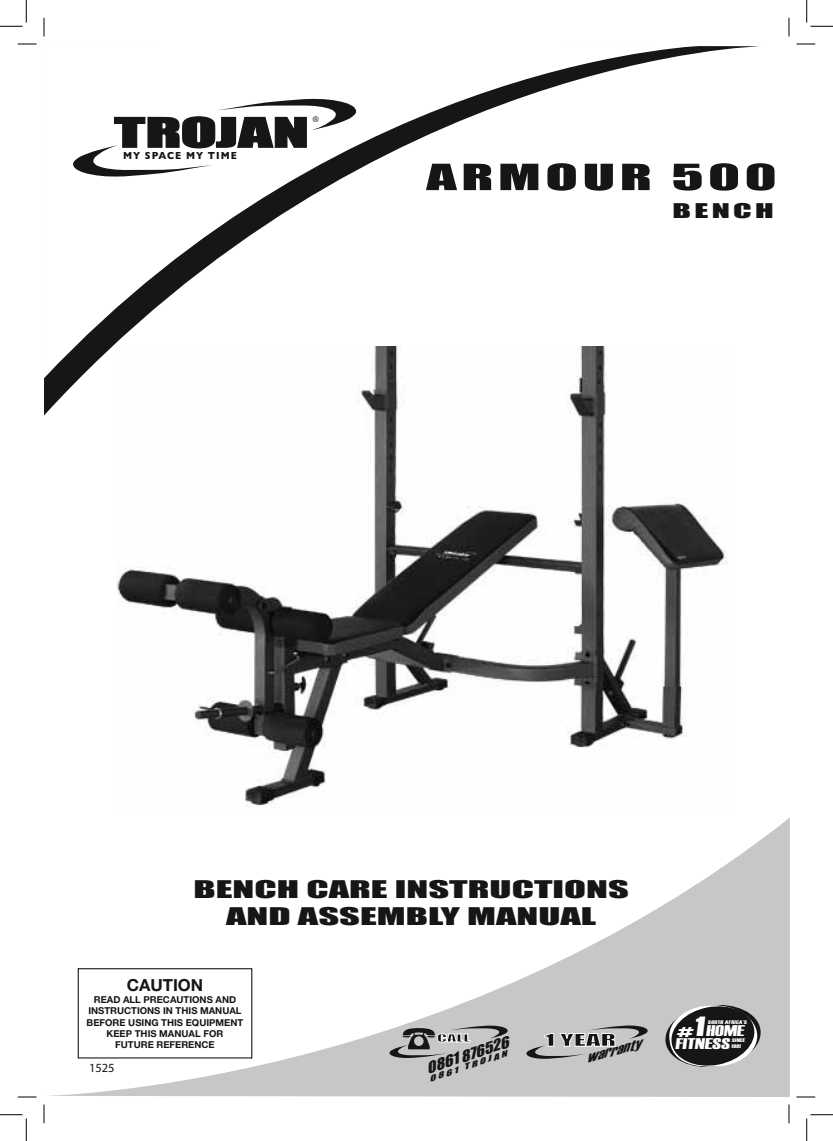
<style>
.page{position:relative;width:833px;height:1141px;background:#fff}
.page>*{position:absolute;margin:0;border:0;box-sizing:border-box;transform-origin:0 0}
.t1{font:37.62px "Impact";color:#161616;scale:1.79 1}
.t2{font:33.38px "Impact";letter-spacing:.075em;color:#161616;scale:1.79 1}
.t3{font:22.5px/27px "Impact";color:#161616;text-align:center;scale:1.79 1}
.t4{font:18.75px "Impact";letter-spacing:.1em;color:#161616;scale:1.79 1}
.t5{font:700 16.62px "Helvetica Neue";color:#161616}
.t6{font:16.12px "Impact";color:#161616;scale:1.79 1}
.t7{font:15.5px/12.1px "Haettenschweiler";color:#fff;scale:1.48 1}
.t8{font:italic 14.38px "Impact";color:#161616;scale:1.14 1}
.t9{font:italic 14px "Haettenschweiler";color:#161616;scale:1.3 1}
.t10{font:12.88px "Myriad";color:#161616}
.t11{font:12.5px "Myriad Pro";color:#161616}
.t12{font:700 10.38px "Gill Sans";letter-spacing:.1em;color:#161616;scale:.92 1}
.t13{font:10.12px "Impact";color:#161616;scale:1.79 1}
.t14{font:700 9.5px/11.4px "Helvetica Neue";color:#161616;text-align:center}
.t15{font:italic 7.5px "Impact";color:#161616;scale:1.52 1}
.t16{font:5.25px/6.1px "Haettenschweiler";color:#fff;scale:1.48 1}
.s1{font-size:14.12px}
.s2{font-size:27.75px}
</style>
<div class="page">
<svg style="left:49px;top:818px;width:740px;height:278px"></svg>
<svg style="left:44px;top:46px;width:665px;height:332px"></svg>
<svg style="left:73px;top:99px;width:283px;height:77px"></svg>
<svg style="left:663px;top:1001px;width:99px;height:68px;background:#5d5d5d"></svg>
<div style="left:78px;top:968px;width:174px;height:89px;background:#fff"></div>
<div style="left:78px;top:968px;width:174px;height:90px;border:1px solid #161616"></div>
<svg style="left:523px;top:1025px;width:127px;height:33px;background:#bdbdbd"></svg>
<svg style="left:387px;top:1025px;width:123px;height:32px;background:#ababab"></svg>
<img style="left:117px;top:346px;width:610px;height:460px">
<svg style="left:18px;top:43px;width:18px;height:2px"></svg>
<svg style="left:796px;top:43px;width:18px;height:2px"></svg>
<svg style="left:18px;top:1096px;width:18px;height:1px"></svg>
<svg style="left:796px;top:1096px;width:18px;height:1px"></svg>
<svg style="left:43px;top:18px;width:2px;height:18px"></svg>
<svg style="left:43px;top:1104px;width:2px;height:19px"></svg>
<svg style="left:788px;top:18px;width:1px;height:18px"></svg>
<svg style="left:788px;top:1104px;width:1px;height:19px"></svg>
<svg style="left:0;top:0;width:27px;height:27px"></svg>
<svg style="left:0;top:1114px;width:27px;height:26px"></svg>
<svg style="left:806px;top:0;width:26px;height:27px"></svg>
<svg style="left:806px;top:1114px;width:26px;height:26px"></svg>
<h3 class="t10" style="left:312px;top:114px;width:8px">®</h3>
<h1 class="t1" style="left:114px;top:112px;width:110px">TROJAN</h1>
<p class="t12" style="left:123px;top:149px;width:125px">MY SPACE MY TIME</p>
<h2 class="t2" style="left:426px;top:159px;width:197px">ARMOUR 500</h2>
<h3 class="t4" style="left:672px;top:200px;width:58px">BENCH</h3>
<h3 class="t3" style="left:193px;top:877px;width:245px">BENCH CARE INSTRUCTIONS<br>AND ASSEMBLY MANUAL</h3>
<h3 class="t5" style="left:127px;top:975px;width:78px">CAUTION</h3>
<p class="t14" style="left:87px;top:993px;width:158px">READ ALL PRECAUTIONS AND<br>INSTRUCTIONS IN THIS MANUAL<br>BEFORE USING THIS EQUIPMENT<br>KEEP THIS MANUAL FOR<br>FUTURE REFERENCE</p>
<h3 class="t11" style="left:89px;top:1060px;width:27px">1525</h3>
<p class="t13" style="left:436px;top:1032px;width:20px">CALL</p>
<h3 class="t8" style="left:424px;top:1060px;width:76px;rotate:-18deg">0861 876526</h3>
<p class="t15" style="left:428px;top:1075px;width:55px;rotate:-19deg">0861 TROJAN</p>
<h3 class="t6" style="left:543px;top:1031px;width:42px">1 YEAR</h3>
<h3 class="t9" style="left:583px;top:1050px;width:45px;rotate:-15deg">warranty</h3>
<h3 class="t7" style="left:674px;top:1024px;width:49px"><span class="s1">#</span><span class="s2">1</span>HOME<br>FITNESS</h3>
<p class="t16" style="left:707px;top:1019px;width:28px">SOUTH AFRICA’S</p>
<p class="t16" style="left:730px;top:1036px;width:11px">SINCE<br>1981</p>
</div>
